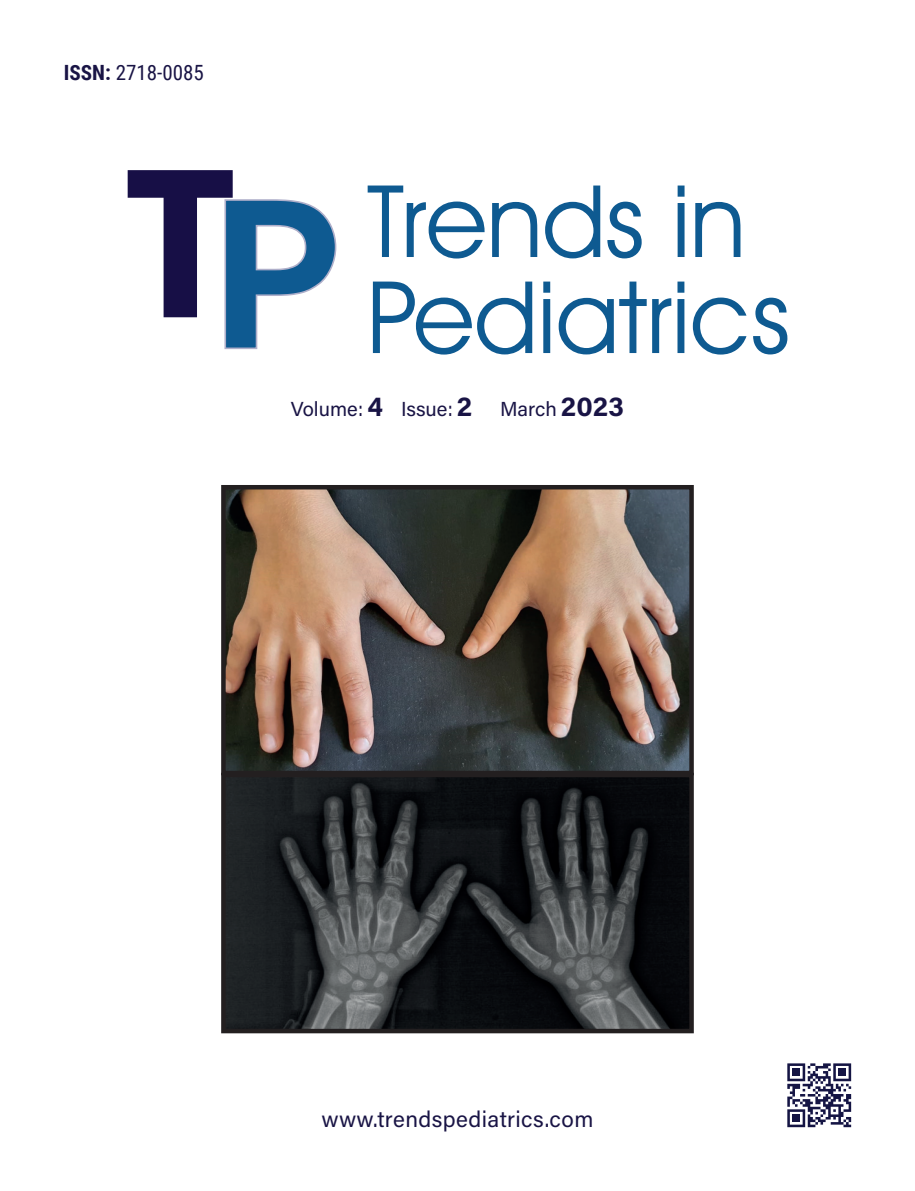
<style>
.page{position:relative;width:915px;height:1191px;background:#fff}
.page>*{position:absolute;margin:0;border:0;box-sizing:border-box;transform-origin:0 0}
.t1{font:100.5px/96px "Avant Garde IT Cby BT";color:#0e5a91}
.t2{font:22.5px "Acumin Pro";letter-spacing:.015em;color:#191445}
.t3{font:21px "Roboto Condensed";color:#191445}
.t4{font:20.25px "Acumin Pro";color:#191445}
.s1{font-weight:700}
.s2{font-weight:700;font-size:27.75px}
</style>
<div class="page">
<svg style="left:128px;top:170px;width:209px;height:180px"></svg>
<svg style="left:787px;top:1063px;width:63px;height:64px"></svg>
<img style="left:226px;top:490px;width:462px;height:280px">
<div style="left:221px;top:485px;width:472px;height:290px;border:4px solid #231f20"></div>
<img style="left:226px;top:777px;width:462px;height:251px">
<div style="left:221px;top:772px;width:472px;height:261px;border:4px solid #231f20"></div>
<p class="t3" style="left:64px;top:57px;width:142px"><span class="s1">ISSN:</span> 2718-0085</p>
<p class="t1" style="left:367px;top:172px;width:424px">Trends in<br>Pediatrics</p>
<p class="t4" style="left:291px;top:395px;width:334px">Volume: <span class="s2">4</span> Issue: <span class="s2">2</span> March <span class="s2">2023</span></p>
<p class="t2" style="left:321px;top:1103px;width:273px">www.trendspediatrics.com</p>
</div>
